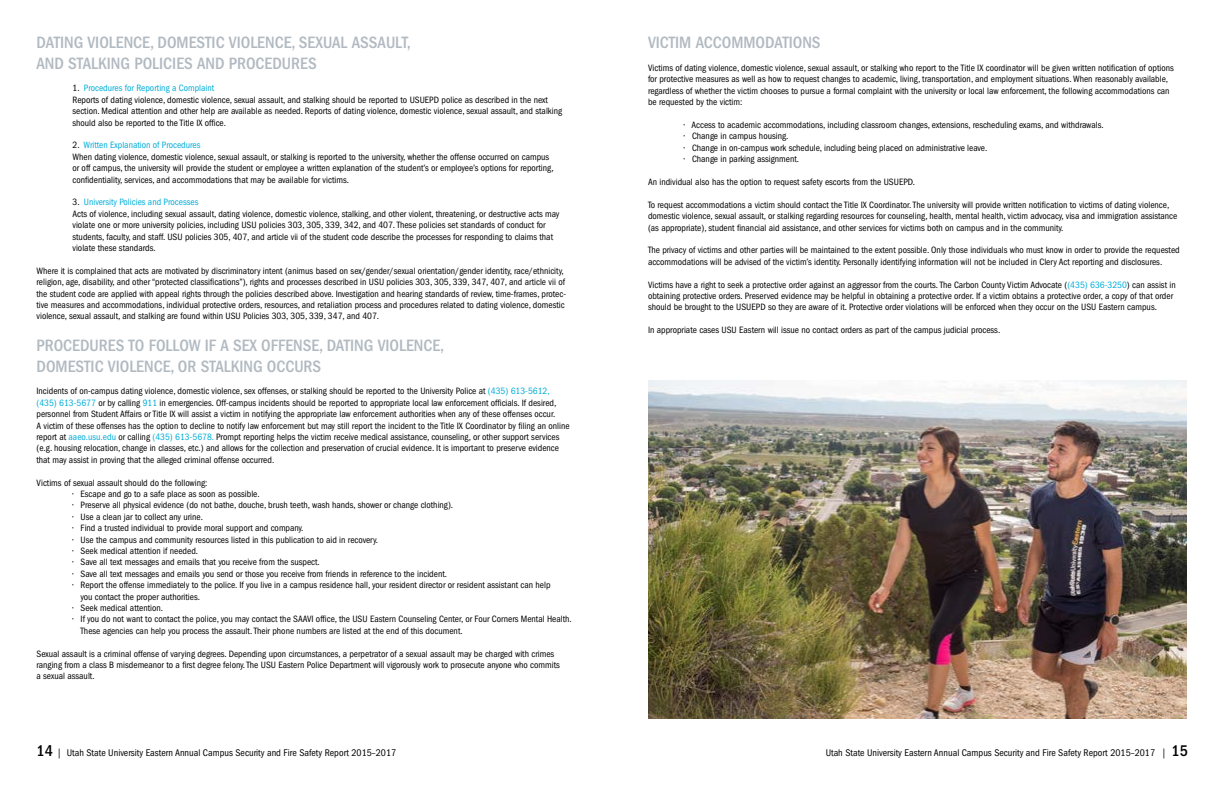
<style>
.page{position:relative;width:1224px;height:792px;background:#fff}
.page>*{position:absolute;margin:0;border:0;box-sizing:border-box;transform-origin:0 0}
.t1{font:500 condensed 17px/20.4px "ITC Franklin Gothic Std";color:#b1b9c1}
.t2{font:condensed 10px "ITC Franklin Gothic Std";color:#000}
.t3{font:condensed 9.5px/11.4px "ITC Franklin Gothic Std";color:#000}
.s1{color:#00add8}
.s2{font-weight:500;font-size:16px}
</style>
<div class="page">
<img style="left:648px;top:380px;width:538px;height:339px">
<h1 class="t1" style="left:36px;top:32px;width:376px">DATING VIOLENCE, DOMESTIC VIOLENCE, SEXUAL ASSAULT,<br>AND STALKING POLICIES AND PROCEDURES</h1>
<p class="t3" style="left:72px;top:83px;width:491px">1. <span class="s1">Procedures for Reporting a Complaint<br></span>Reports of dating violence, domestic violence, sexual assault, and stalking should be reported to USUEPD police as described in the next section. Medical attention and other help are available as needed. Reports of dating violence, domestic violence, sexual assault, and stalking should also be reported to the Title IX office.</p>
<p class="t3" style="left:72px;top:140px;width:483px">2. <span class="s1">Written Explanation of Procedures<br></span>When dating violence, domestic violence, sexual assault, or stalking is reported to the university, whether the offense occurred on campus or off campus, the university will provide the student or employee a written explanation of the student’s or employee’s options for reporting, confidentiality, services, and accommodations that may be available for victims.</p>
<p class="t3" style="left:72px;top:197px;width:488px">3. <span class="s1">University Policies and Processes<br></span>Acts of violence, including sexual assault, dating violence, domestic violence, stalking, and other violent, threatening, or destructive acts may violate one or more university policies, including USU policies 303, 305, 339, 342, and 407. These policies set standards of conduct for students, faculty, and staff. USU policies 305, 407, and article vii of the student code describe the processes for responding to claims that violate these standards.</p>
<p class="t3" style="left:36px;top:265px;width:531px">Where it is complained that acts are motivated by discriminatory intent (animus based on sex/gender/sexual orientation/gender identity, race/ethnicity, religion, age, disability, and other “protected classifications”), rights and processes described in USU policies 303, 305, 339, 347, 407, and article vii of the student code are applied with appeal rights through the policies described above. Investigation and hearing standards of review, time-frames, protec&shy;tive measures and accommodations, individual protective orders, resources, and retaliation process and procedures related to dating violence, domestic violence, sexual assault, and stalking are found within USU Policies 303, 305, 339, 347, and 407.</p>
<h1 class="t1" style="left:36px;top:335px;width:409px">PROCEDURES TO FOLLOW IF A SEX OFFENSE, DATING VIOLENCE,<br>DOMESTIC VIOLENCE, OR STALKING OCCURS</h1>
<p class="t3" style="left:36px;top:386px;width:535px">Incidents of on-campus dating violence, domestic violence, sex offenses, or stalking should be reported to the University Police at <span class="s1">(435) 613-5612, (435) 613-5677</span> or by calling <span class="s1">911</span> in emergencies. Off-campus incidents should be reported to appropriate local law enforcement officials. If desired, personnel from Student Affairs or Title IX will assist a victim in notifying the appropriate law enforcement authorities when any of these offenses occur.<br>A victim of these offenses has the option to decline to notify law enforcement but may still report the incident to the Title IX Coordinator by filing an online report at <span class="s1">aaeo.usu.edu</span> or calling <span class="s1">(435) 613-5678.</span> Prompt reporting helps the victim receive medical assistance, counseling, or other support services (e.g. housing relocation, change in classes, etc.) and allows for the collection and preservation of crucial evidence. It is important to preserve evidence that may assist in proving that the alleged criminal offense occurred.</p>
<p class="t3" style="left:36px;top:477px;width:173px">Victims of sexual assault should do the following:</p>
<p class="t3" style="left:72px;top:488px;width:189px">• Escape and go to a safe place as soon as possible.</p>
<p class="t3" style="left:72px;top:500px;width:382px">• Preserve all physical evidence (do not bathe, douche, brush teeth, wash hands, shower or change clothing).</p>
<p class="t3" style="left:72px;top:511px;width:132px">• Use a clean jar to collect any urine.</p>
<p class="t3" style="left:72px;top:522px;width:233px">• Find a trusted individual to provide moral support and company.</p>
<p class="t3" style="left:72px;top:534px;width:307px">• Use the campus and community resources listed in this publication to aid in recovery.</p>
<p class="t3" style="left:72px;top:545px;width:127px">• Seek medical attention if needed.</p>
<p class="t3" style="left:72px;top:557px;width:249px">• Save all text messages and emails that you receive from the suspect.</p>
<p class="t3" style="left:72px;top:568px;width:376px">• Save all text messages and emails you send or those you receive from friends in reference to the incident.</p>
<p class="t3" style="left:81px;top:579px;width:472px;text-indent:-8px">• Report the offense immediately to the police. If you live in a campus residence hall, your resident director or resident assistant can help you contact the proper authorities.</p>
<p class="t3" style="left:72px;top:602px;width:92px">• Seek medical attention.</p>
<p class="t3" style="left:81px;top:614px;width:493px;text-indent:-8px">• If you do not want to contact the police, you may contact the SAAVI office, the USU Eastern Counseling Center, or Four Corners Mental Health.<br>These agencies can help you process the assault. Their phone numbers are listed at the end of this document.</p>
<p class="t3" style="left:36px;top:648px;width:525px">Sexual assault is a criminal offense of varying degrees. Depending upon circumstances, a perpetrator of a sexual assault may be charged with crimes ranging from a class B misdemeanor to a first degree felony. The USU Eastern Police Department will vigorously work to prosecute anyone who commits a sexual assault.</p>
<h1 class="t1" style="left:648px;top:32px;width:174px">VICTIM ACCOMMODATIONS</h1>
<p class="t3" style="left:648px;top:62px;width:527px">Victims of dating violence, domestic violence, sexual assault, or stalking who report to the Title IX coordinator will be given written notification of options for protective measures as well as how to request changes to academic, living, transportation, and employment situations. When reasonably available, regardless of whether the victim chooses to pursue a formal complaint with the university or local law enforcement, the following accommodations can be requested by the victim:</p>
<p class="t3" style="left:684px;top:119px;width:421px">• Access to academic accommodations, including classroom changes, extensions, rescheduling exams, and withdrawals.</p>
<p class="t3" style="left:684px;top:131px;width:106px">• Change in campus housing.</p>
<p class="t3" style="left:684px;top:142px;width:305px">• Change in on-campus work schedule, including being placed on administrative leave.</p>
<p class="t3" style="left:684px;top:153px;width:117px">• Change in parking assignment.</p>
<p class="t3" style="left:648px;top:176px;width:269px">An individual also has the option to request safety escorts from the USUEPD.</p>
<p class="t3" style="left:648px;top:199px;width:531px">To request accommodations a victim should contact the Title IX Coordinator. The university will provide written notification to victims of dating violence, domestic violence, sexual assault, or stalking regarding resources for counseling, health, mental health, victim advocacy, visa and immigration assistance (as appropriate), student financial aid assistance, and other services for victims both on campus and in the community.</p>
<p class="t3" style="left:648px;top:245px;width:533px">The privacy of victims and other parties will be maintained to the extent possible. Only those individuals who must know in order to provide the requested accommodations will be advised of the victim’s identity. Personally identifying information will not be included in Clery Act reporting and disclosures.</p>
<p class="t3" style="left:648px;top:279px;width:529px">Victims have a right to seek a protective order against an aggressor from the courts. The Carbon County Victim Advocate (<span class="s1">(435) 636-3250</span>) can assist in obtaining protective orders. Preserved evidence may be helpful in obtaining a protective order. If a victim obtains a protective order, a copy of that order should be brought to the USUEPD so they are aware of it. Protective order violations will be enforced when they occur on the USU Eastern campus.</p>
<p class="t3" style="left:648px;top:324px;width:354px">In appropriate cases USU Eastern will issue no contact orders as part of the campus judicial process.</p>
<p class="t2" style="left:36px;top:747px;width:361px"><span class="s2">14</span> | Utah State University Eastern Annual Campus Security and Fire Safety Report 2015–2017</p>
<p class="t2" style="left:826px;top:747px;width:364px">Utah State University Eastern Annual Campus Security and Fire Safety Report 2015–2017 | <span class="s2">15</span></p>
</div>
